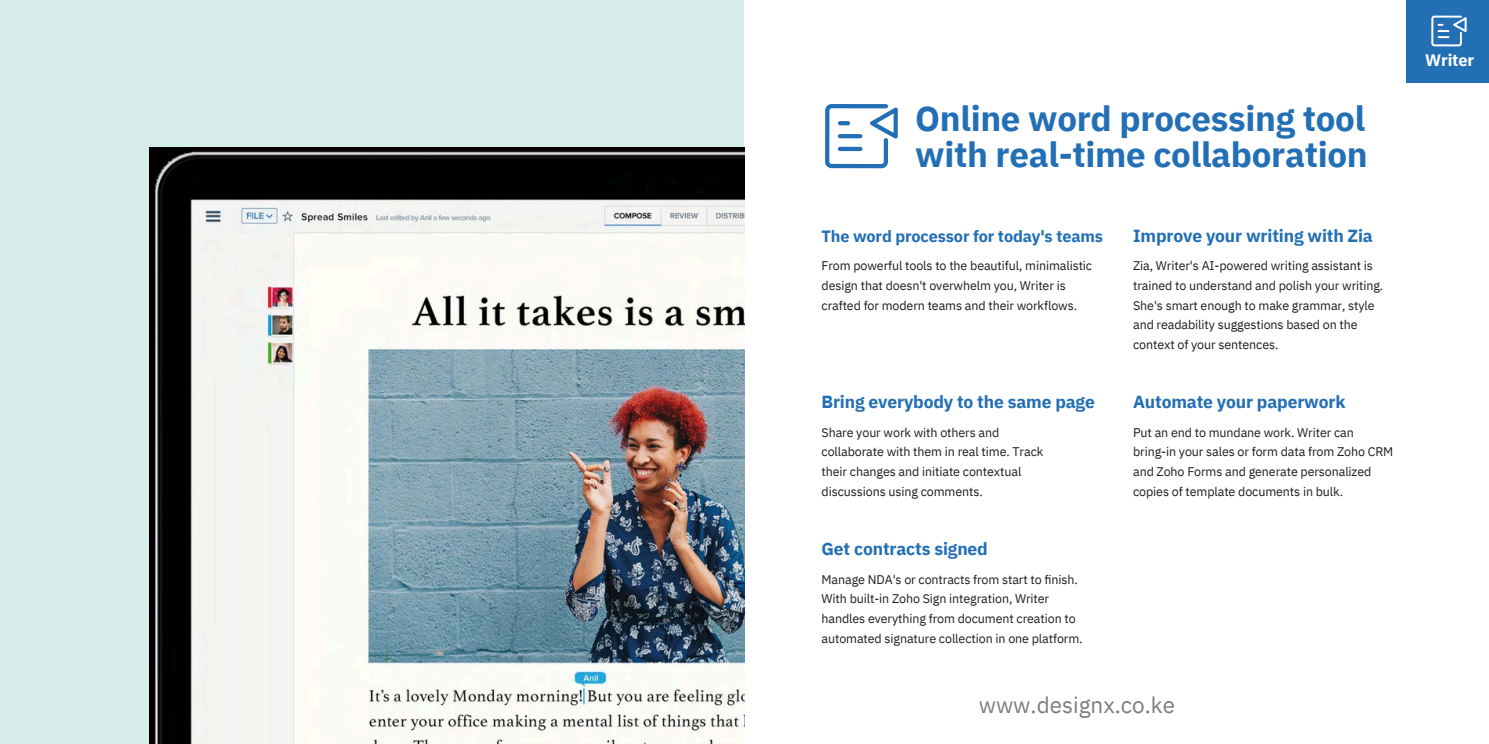
<style>
.page{position:relative;width:1489px;height:744px;background:#fff}
.page>*{position:absolute;margin:0;border:0;box-sizing:border-box;transform-origin:0 0}
.t1{font:700 35px/36.5px "IBM Plex Sans";letter-spacing:-.01em;color:#236fb5}
.t2{font:22.5px "IBM Plex Sans";color:#7d7d7d}
.t3{font:700 17.5px "IBM Plex Sans";letter-spacing:-.01em;color:#236fb5}
.t4{font:700 16.5px "IBM Plex Sans";letter-spacing:-.01em;color:#fff}
.t5{font:700 16.25px "IBM Plex Sans";letter-spacing:-.01em;color:#236fb5}
.t6{font:12.5px/19.8px "IBM Plex Sans";letter-spacing:-.01em;color:#1d1d1b}
</style>
<div class="page">
<div style="left:0;top:0;width:744px;height:743px;background:#d5eceb"></div>
<div style="left:1406px;top:0;width:82px;height:83px;background:#236fb5"></div>
<img style="left:150px;top:147px;width:594px;height:596px">
<svg style="left:825px;top:104px;width:73px;height:64px"></svg>
<img style="left:1431px;top:15px;width:36px;height:32px">
<p class="t1" style="left:915px;top:99px;width:454px">Online word processing tool with real-time collaboration</p>
<h3 class="t5" style="left:821px;top:225px;width:283px">The word processor for today's teams</h3>
<p class="t3" style="left:1133px;top:224px;width:241px">Improve your writing with Zia</p>
<p class="t6" style="left:821px;top:256px;width:272px">From powerful tools to the beautiful, minimalistic design that doesn't overwhelm you, Writer is crafted for modern teams and their workflows.</p>
<h3 class="t6" style="left:1133px;top:256px;width:252px">Zia, Writer's AI-powered writing assistant is trained to understand and polish your writing.<br>She's smart enough to make grammar, style and readability suggestions based on the context of your sentences.</h3>
<p class="t3" style="left:821px;top:390px;width:275px">Bring everybody to the same page</p>
<h3 class="t3" style="left:1133px;top:390px;width:214px">Automate your paperwork</h3>
<h3 class="t6" style="left:821px;top:422px;width:223px">Share your work with others and collaborate with them in real time. Track their changes and initiate contextual discussions using comments.</h3>
<h3 class="t3" style="left:821px;top:537px;width:168px">Get contracts signed</h3>
<h3 class="t6" style="left:821px;top:569px;width:262px">Manage NDA's or contracts from start to finish.<br>With built-in Zoho Sign integration, Writer handles everything from document creation to automated signature collection in one platform.</h3>
<p class="t6" style="left:1133px;top:422px;width:262px">Put an end to mundane work. Writer can bring-in your sales or form data from Zoho CRM and Zoho Forms and generate personalized copies of template documents in bulk.</p>
<h2 class="t2" style="left:979px;top:689px;width:198px">www.designx.co.ke</h2>
<p class="t4" style="left:1425px;top:49px;width:51px">Writer</p>
</div>
